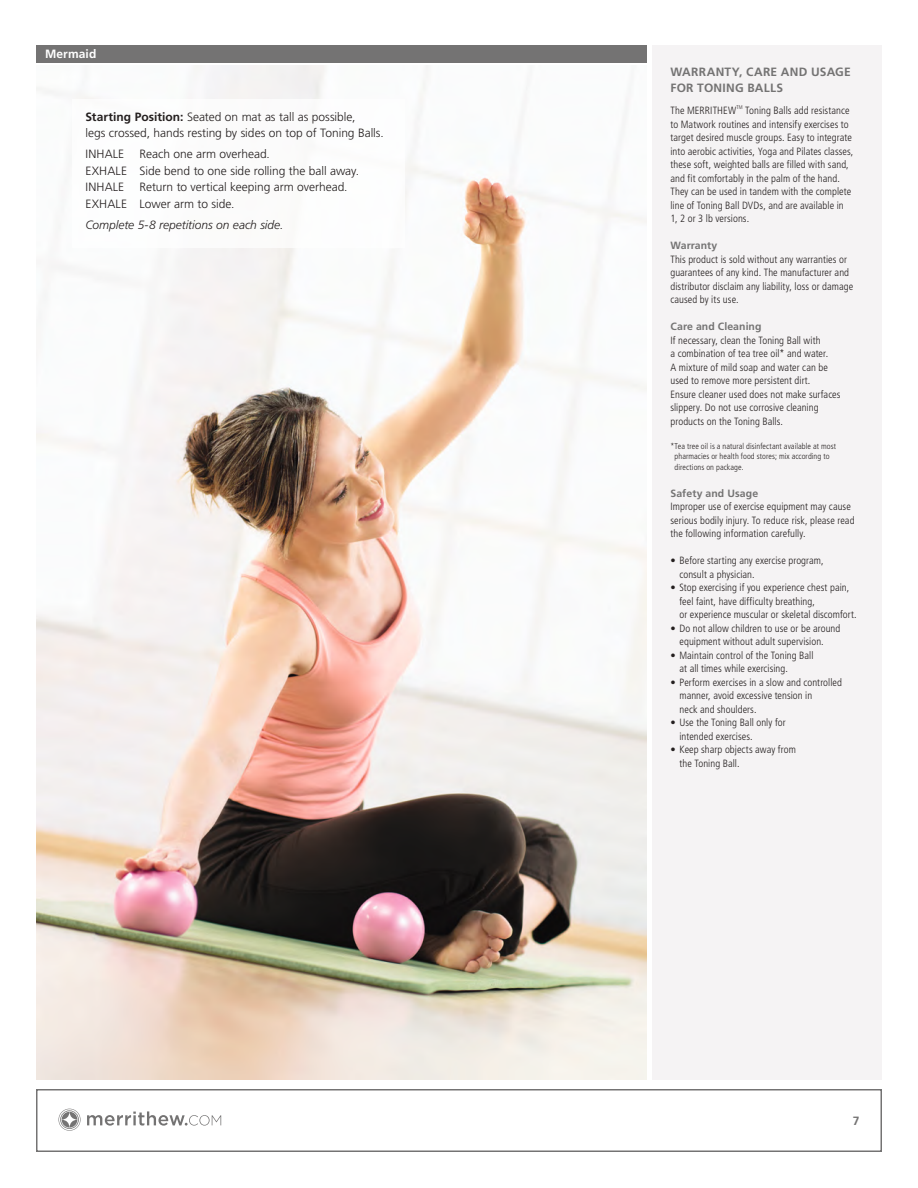
<style>
.page{position:relative;width:918px;height:1188px;background:#fff}
.page>*{position:absolute;margin:0;border:0;box-sizing:border-box;transform-origin:0 0}
.t1{font:300 12px/16.5px "Frutiger LT Std";letter-spacing:-.005em;color:#241f1f}
.t2{font:700 12px/16.5px "Frutiger LT Std";letter-spacing:.02em;color:#747373}
.t3{font:italic 300 12px "Frutiger LT Std";letter-spacing:-.005em;color:#241f1f}
.t4{font:700 12px "Frutiger LT Std";letter-spacing:.01em;color:#fff}
.t5{font:300 condensed 10.5px/13.5px "Frutiger LT Std";letter-spacing:.005em;color:#241f1f}
.t6{font:700 10.5px "Frutiger LT Std";letter-spacing:.01em;color:#747373}
.t7{font:300 condensed 8.25px/10.5px "Frutiger LT Std";letter-spacing:.01em;color:#241f1f}
.s1{font-weight:700}
</style>
<div class="page">
<div style="left:36px;top:1089px;width:846px;height:63px;border:2px solid #747373"></div>
<svg style="left:87px;top:1111px;width:134px;height:15px"></svg>
<svg style="left:59px;top:1109px;width:22px;height:21px"></svg>
<div style="left:652px;top:45px;width:230px;height:1035px;background:#f5f3f4"></div>
<div style="left:36px;top:45px;width:610px;height:18px;background:#747373"></div>
<img style="left:36px;top:66px;width:610px;height:1014px">
<div style="left:72px;top:99px;width:333px;height:149px;background:#fff"></div>
<p class="t4" style="left:45px;top:47px;width:53px">Mermaid</p>
<p class="t1" style="left:85px;top:109px;width:300px"><span class="s1">Starting Position:</span> Seated on mat as tall as possible,<br>legs crossed, hands resting by sides on top of Toning Balls.</p>
<p class="t1" style="left:85px;top:146px;width:40px">INHALE</p>
<p class="t1" style="left:86px;top:146px;width:275px;text-indent:54px">Reach one arm overhead.<br>EXHALE Side bend to one side rolling the ball away.<br>INHALE</p>
<p class="t1" style="left:86px;top:179px;width:264px;text-indent:54px">Return to vertical keeping arm overhead.<br>EXHALE Lower arm to side.</p>
<p class="t3" style="left:86px;top:218px;width:199px">Complete 5-8 repetitions on each side.</p>
<p class="t2" style="left:670px;top:64px;width:182px">WARRANTY, CARE AND USAGE<br>FOR TONING BALLS</p>
<p class="t5" style="left:670px;top:104px;width:185px">The MERRITHEW<sup>TM</sup> Toning Balls add resistance to Matwork routines and intensify exercises to target desired muscle groups. Easy to integrate into aerobic activities, Yoga and Pilates classes, these soft, weighted balls are filled with sand, and fit comfortably in the palm of the hand.<br>They can be used in tandem with the complete line of Toning Ball DVDs, and are available in 1, 2 or 3 lb versions.</p>
<p class="t6" style="left:670px;top:239px;width:48px">Warranty</p>
<p class="t5" style="left:670px;top:252px;width:184px">This product is sold without any warranties or guarantees of any kind. The manufacturer and distributor disclaim any liability, loss or damage caused by its use.</p>
<p class="t6" style="left:670px;top:320px;width:93px">Care and Cleaning</p>
<p class="t5" style="left:670px;top:333px;width:172px">If necessary, clean the Toning Ball with<br>a combination of tea tree oil* and water.<br>A mixture of mild soap and water can be used to remove more persistent dirt.<br>Ensure cleaner used does not make surfaces slippery. Do not use corrosive cleaning products on the Toning Balls.</p>
<p class="t7" style="left:675px;top:441px;width:163px;text-indent:-4px">*Tea tree oil is a natural disinfectant available at most pharmacies or health food stores; mix according to directions on package.</p>
<p class="t6" style="left:670px;top:487px;width:89px">Safety and Usage</p>
<p class="t5" style="left:670px;top:500px;width:186px">Improper use of exercise equipment may cause serious bodily injury. To reduce risk, please read the following information carefully.</p>
<p class="t5" style="left:679px;top:554px;width:146px;text-indent:-9px">• Before starting any exercise program, consult a physician.</p>
<p class="t5" style="left:679px;top:581px;width:179px;text-indent:-9px">• Stop exercising if you experience chest pain, feel faint, have difficulty breathing,<br>or experience muscular or skeletal discomfort.</p>
<p class="t5" style="left:679px;top:621px;width:162px;text-indent:-9px">• Do not allow children to use or be around equipment without adult supervision.</p>
<p class="t5" style="left:679px;top:648px;width:136px;text-indent:-9px">• Maintain control of the Toning Ball at all times while exercising.</p>
<p class="t5" style="left:679px;top:675px;width:164px;text-indent:-9px">• Perform exercises in a slow and controlled manner, avoid excessive tension in<br>neck and shoulders.</p>
<p class="t5" style="left:679px;top:716px;width:108px;text-indent:-9px">• Use the Toning Ball only for intended exercises.</p>
<p class="t5" style="left:679px;top:743px;width:118px;text-indent:-9px">• Keep sharp objects away from the Toning Ball.</p>
<p class="t2" style="left:853px;top:1113px;width:8px">7</p>
</div>
